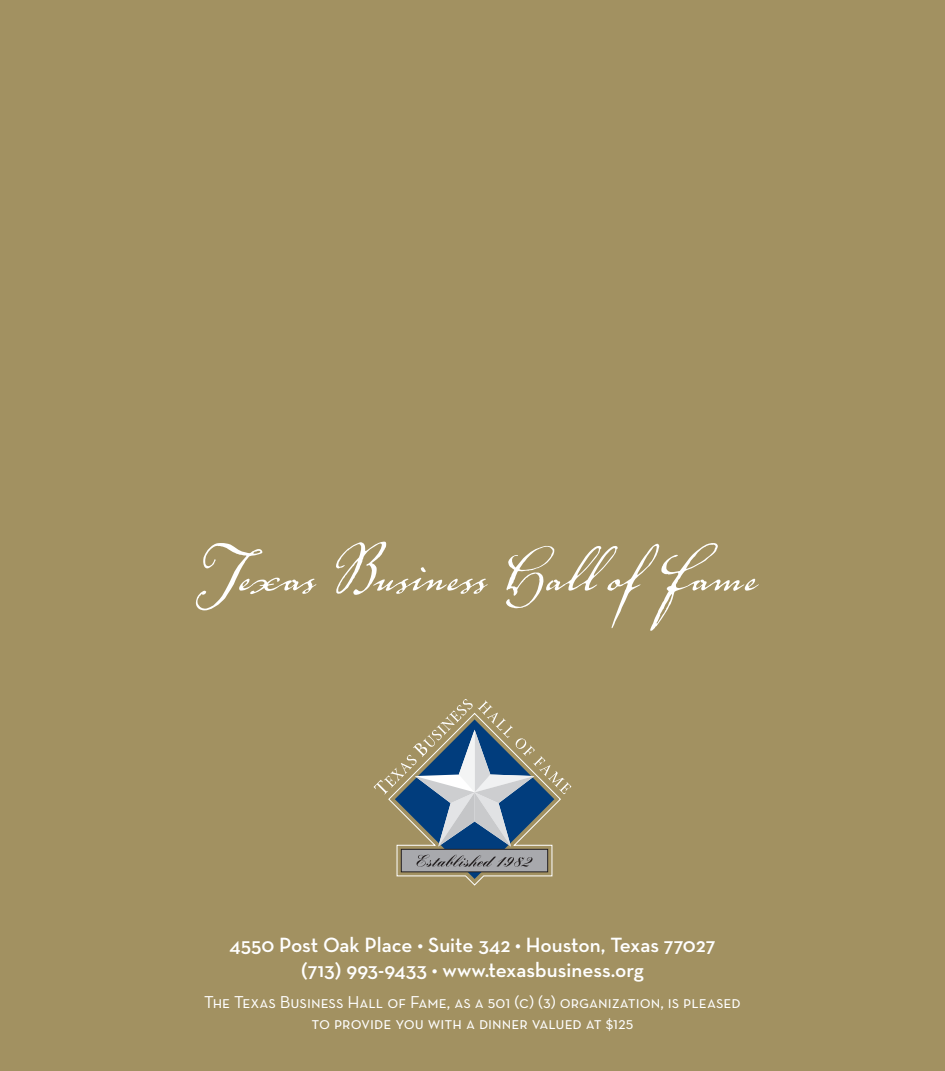
<style>
.page{position:relative;width:945px;height:1071px;background:#a29161}
.page>*{position:absolute;margin:0;border:0;box-sizing:border-box;transform-origin:0 0}
.t1{font:87.5px "Voluta Script Pro";color:#fff}
.t2{font:600 21px/24.5px "Neutra Text";color:#fff;text-align:center}
.t3{font:17.5px/21px "Neutra Text Book SC";color:#fff;text-align:center}
</style>
<div class="page">
<svg style="left:374px;top:699px;width:197px;height:187px"></svg>
<h1 class="t1" style="left:187px;top:508px;width:573px">Texas Business Hall of Fame</h1>
<p class="t2" style="left:230px;top:932px;width:488px">4550 Post Oak Place • Suite 342 • Houston, Texas 77027 (713) 993-9433 • www.texasbusiness.org</p>
<p class="t3" style="left:204px;top:991px;width:538px">The Texas Business Hall of Fame, as a 501 (c) (3) organization, is pleased to provide you with a dinner valued at $125</p>
</div>
